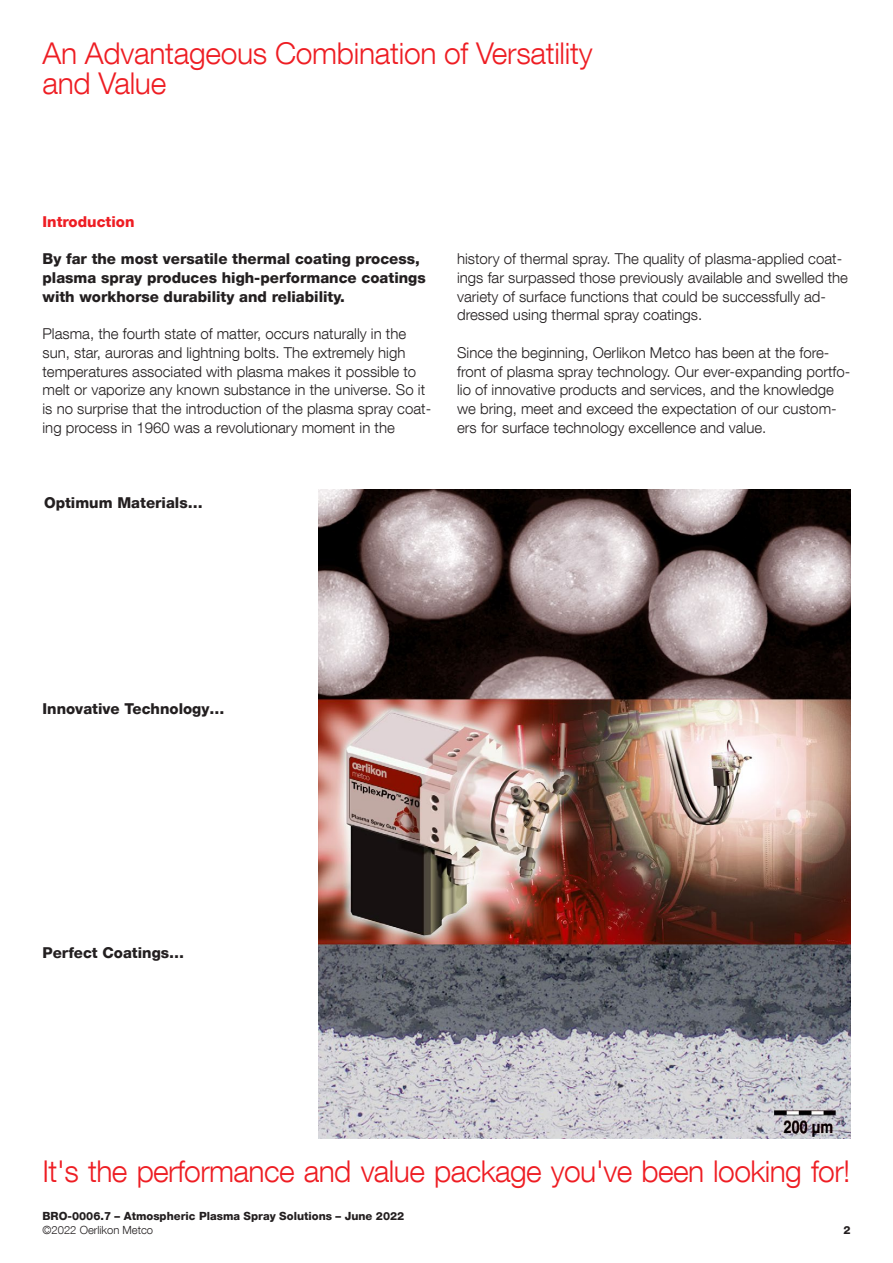
<style>
.page{position:relative;width:893px;height:1263px;background:#fff}
.page>*{position:absolute;margin:0;border:0;box-sizing:border-box;transform-origin:0 0}
.t1{font:300 30px/30px "Helvetica Neue LT Com";letter-spacing:-.02em;color:#ee1d23}
.t2{font:300 15px/18.8px "Helvetica Neue LT Com";color:#231f20}
.t3{font:800 15px/18.8px "Helvetica Neue LT Com";color:#231f20}
.t4{font:800 15px "Helvetica Neue LT Com";color:#ee1d23}
.t5{font:800 11.25px "Helvetica Neue LT Com";color:#231f20}
.t6{font:300 11.25px "Helvetica Neue LT Com";color:#231f20}
</style>
<div class="page">
<img style="left:319px;top:489px;width:531px;height:649px">
<h1 class="t1" style="left:43px;top:38px;width:552px">An Advantageous Combination of Versatility and Value</h1>
<p class="t4" style="left:43px;top:212px;width:93px">Introduction</p>
<p class="t3" style="left:43px;top:249px;width:385px">By far the most versatile thermal coating process, plasma spray produces high-performance coatings with workhorse durability and reliability.</p>
<p class="t2" style="left:43px;top:324px;width:390px">Plasma, the fourth state of matter, occurs naturally in the sun, star, auroras and lightning bolts. The extremely high temperatures associated with plasma makes it possible to melt or vaporize any known substance in the universe. So it is no surprise that the introduction of the plasma spray coat&shy;ing process in 1960 was a revolutionary moment in the</p>
<p class="t3" style="left:44px;top:493px;width:160px">Optimum Materials…</p>
<p class="t2" style="left:457px;top:249px;width:392px">history of thermal spray. The quality of plasma-applied coat&shy;ings far surpassed those previously available and swelled the variety of surface functions that could be successfully ad&shy;dressed using thermal spray coatings.</p>
<p class="t2" style="left:457px;top:343px;width:395px">Since the beginning, Oerlikon Metco has been at the fore&shy;front of plasma spray technology. Our ever-expanding portfo&shy;lio of innovative products and services, and the knowledge we bring, meet and exceed the expectation of our custom&shy;ers for surface technology excellence and value.</p>
<p class="t3" style="left:43px;top:699px;width:183px">Innovative Technology…</p>
<p class="t3" style="left:43px;top:943px;width:143px">Perfect Coatings…</p>
<h1 class="t1" style="left:43px;top:1155px;width:809px">It's the performance and value package you've been looking for!</h1>
<p class="t5" style="left:43px;top:1209px;width:363px">BRO-0006.7 – Atmospheric Plasma Spray Solutions – June 2022</p>
<p class="t6" style="left:43px;top:1223px;width:112px">©2022 Oerlikon Metco</p>
<p class="t5" style="left:843px;top:1223px;width:9px">2</p>
</div>
